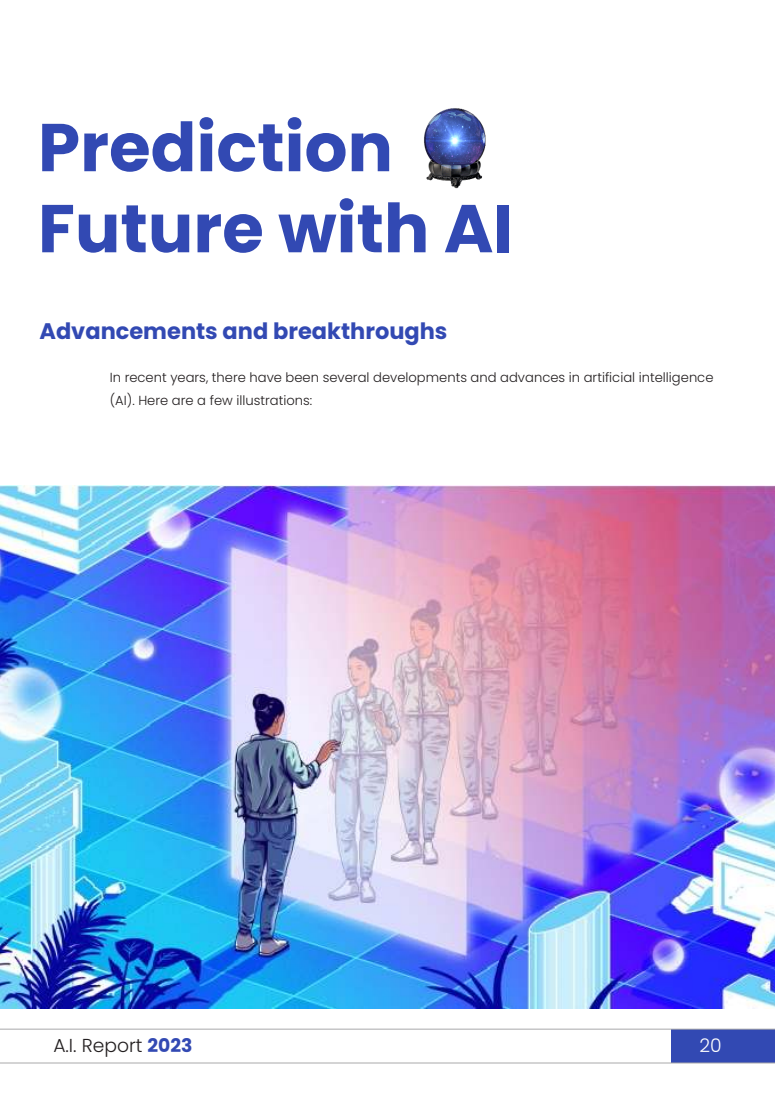
<style>
.page{position:relative;width:775px;height:1097px;background:#fff}
.page>*{position:absolute;margin:0;border:0;box-sizing:border-box;transform-origin:0 0}
.t1{font:700 67.5px/81px "Poppins";color:#3249b3}
.t2{font:700 22.5px "Poppins";color:#3249b3}
.t3{font:300 18.75px "Poppins";color:#231f20}
.t4{font:300 18.75px "Poppins";color:#fff}
.t5{font:300 13.12px/22.5px "Poppins";color:#231f20}
.s1{font-weight:700;color:#3249b3}
</style>
<div class="page">
<img style="left:0;top:486px;width:775px;height:522px">
<div style="left:672px;top:1028px;width:103px;height:34px;background:#3249b3"></div>
<hr style="left:0;top:1062px;width:775px;height:1px;background:#a9a9aa">
<hr style="left:0;top:1028px;width:775px;height:1px;background:#a9a9aa">
<img style="left:424px;top:108px;width:62px;height:81px">
<h1 class="t1" style="left:38px;top:109px;width:477px">Prediction<br>Future with AI</h1>
<h2 class="t2" style="left:39px;top:319px;width:410px">Advancements and breakthroughs</h2>
<p class="t5" style="left:110px;top:366px;width:605px">In recent years, there have been several developments and advances in artificial intelligence (AI). Here are a few illustrations:</p>
<h3 class="t3" style="left:53px;top:1034px;width:141px">A.I. Report <span class="s1">2023</span></h3>
<h3 class="t4" style="left:699px;top:1034px;width:24px">20</h3>
</div>
